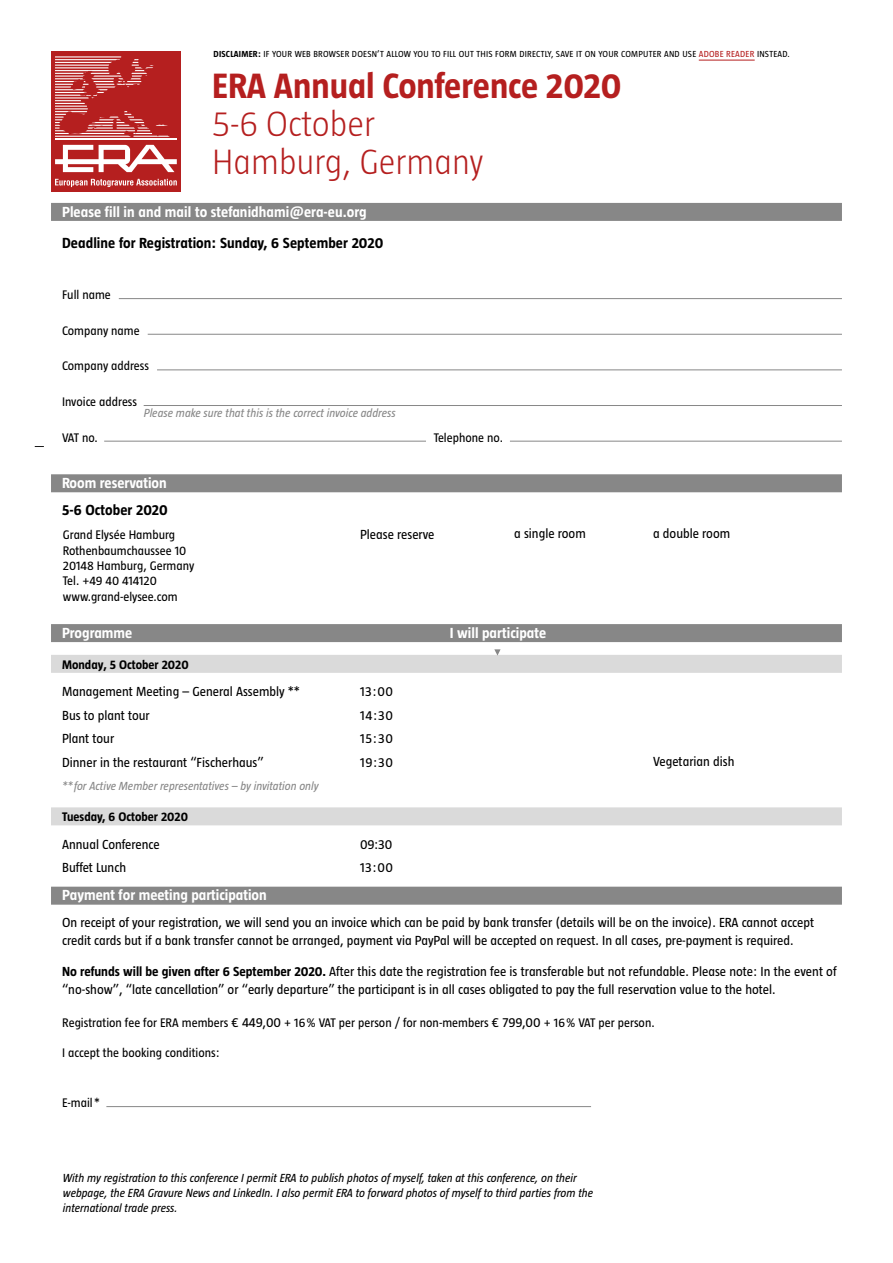
<style>
.page{position:relative;width:893px;height:1263px;background:#fff}
.page>*{position:absolute;margin:0;border:0;box-sizing:border-box;transform-origin:0 0}
.t1{font:300 36.15px/37.8px "Taz";color:#b51f1f}
.t2{font:700 36.15px "Taz";color:#b51f1f}
.t3{font:700 15px "Taz";color:#fff}
.t4{font:700 15px "Taz";letter-spacing:.005em;color:#000}
.t5{font:13.5px/18px "Taz";color:#000}
.t6{font:12.75px/15.3px "Taz";color:#000}
.t7{font:700 12.75px "Taz";color:#000}
.t8{font:italic 12px/15px "Taz";color:#000}
.t9{font:italic 12px "Taz";color:#878787}
.t10{font:9px "Taz";letter-spacing:.025em;color:#000}
.s1{font-weight:700}
.s2{color:#b51f1f}
.s3{font-size:13.5px}
</style>
<div class="page">
<div style="left:51px;top:203px;width:791px;height:18px;background:#878787"></div>
<div style="left:51px;top:474px;width:791px;height:18px;background:#878787"></div>
<div style="left:51px;top:624px;width:791px;height:18px;background:#878787"></div>
<div style="left:51px;top:655px;width:791px;height:18px;background:#dadada"></div>
<div style="left:51px;top:807px;width:791px;height:18px;background:#dadada"></div>
<div style="left:51px;top:887px;width:791px;height:18px;background:#878787"></div>
<hr style="left:119px;top:298px;width:723px;height:1px;background:#878787">
<hr style="left:148px;top:334px;width:694px;height:1px;background:#878787">
<hr style="left:157px;top:369px;width:685px;height:1px;background:#878787">
<hr style="left:144px;top:405px;width:698px;height:1px;background:#878787">
<hr style="left:104px;top:441px;width:322px;height:1px;background:#878787">
<hr style="left:510px;top:441px;width:332px;height:1px;background:#878787">
<hr style="left:106px;top:1106px;width:485px;height:1px;background:#878787">
<div style="left:51px;top:176px;width:129px;height:16px;background:#b51f1f"></div>
<svg style="left:55px;top:179px;width:122px;height:8px"></svg>
<div style="left:51px;top:51px;width:129px;height:127px;background:#b51f1f"></div>
<hr style="left:55px;top:56px;width:66px;height:1px;background:#fff">
<svg style="left:55px;top:59px;width:115px;height:78px"></svg>
<hr style="left:55px;top:138px;width:122px;height:2px;background:#fff">
<svg style="left:55px;top:145px;width:122px;height:27px"></svg>
<svg style="left:494px;top:649px;width:7px;height:6px"></svg>
<hr style="left:699px;top:60px;width:56px;height:1px;background:#b51f1f">
<p class="t10" style="left:213px;top:49px;width:578px"><span class="s1">DISCLAIMER:</span> IF YOUR WEB BROWSER DOESN’T ALLOW YOU TO FILL OUT THIS FORM DIRECTLY, SAVE IT ON YOUR COMPUTER AND USE <span class="s2">ADOBE READER</span> INSTEAD.</p>
<h1 class="t2" style="left:212px;top:67px;width:411px">ERA Annual Conference 2020</h1>
<h1 class="t1" style="left:212px;top:105px;width:273px">5-6 October<br>Hamburg, Germany</h1>
<p class="t3" style="left:62px;top:204px;width:306px">Please fill in and mail to stefanidhami@era-eu.org</p>
<p class="t4" style="left:62px;top:235px;width:323px">Deadline for Registration: Sunday, 6 September 2020</p>
<p class="t6" style="left:62px;top:287px;width:50px">Full name</p>
<p class="t6" style="left:62px;top:323px;width:79px">Company name</p>
<p class="t6" style="left:62px;top:358px;width:88px">Company address</p>
<p class="t6" style="left:62px;top:394px;width:77px">Invoice address</p>
<p class="t6" style="left:62px;top:430px;width:37px">VAT no.</p>
<p class="t6" style="left:434px;top:430px;width:71px">Telephone no.</p>
<p class="t3" style="left:62px;top:475px;width:106px">Room reservation</p>
<p class="t4" style="left:62px;top:502px;width:107px">5-6 October 2020</p>
<p class="t5" style="left:360px;top:525px;width:76px">Please reserve</p>
<p class="t9" style="left:144px;top:406px;width:253px">Please make sure that this is the correct invoice address</p>
<p class="t6" style="left:63px;top:527px;width:133px">Grand Elysée Hamburg<br>Rothenbaumchaussee 10<br>20148 Hamburg, Germany<br>Tel. +49 40 414120 www.grand-elysee.com</p>
<p class="t5" style="left:514px;top:524px;width:73px">a single room</p>
<p class="t5" style="left:653px;top:524px;width:79px">a double room</p>
<p class="t3" style="left:62px;top:625px;width:72px">Programme</p>
<p class="t3" style="left:450px;top:625px;width:98px">I will participate</p>
<p class="t7" style="left:62px;top:658px;width:128px">Monday, 5 October 2020</p>
<p class="t5" style="left:62px;top:683px;width:239px">Management Meeting – General Assembly **</p>
<p class="t5" style="left:360px;top:683px;width:35px">13:00</p>
<p class="t5" style="left:62px;top:706px;width:89px">Bus to plant tour</p>
<p class="t5" style="left:360px;top:706px;width:35px">14:30</p>
<p class="t5" style="left:62px;top:730px;width:54px">Plant tour</p>
<p class="t5" style="left:360px;top:730px;width:34px">15:30</p>
<p class="t5" style="left:62px;top:753px;width:203px">Dinner in the restaurant “Fischerhaus”</p>
<p class="t5" style="left:360px;top:753px;width:35px">19:30</p>
<p class="t9" style="left:62px;top:780px;width:258px">** for Active Member representatives – by invitation only</p>
<p class="t7" style="left:62px;top:810px;width:127px">Tuesday, 6 October 2020</p>
<p class="t5" style="left:62px;top:835px;width:99px">Annual Conference</p>
<p class="t5" style="left:360px;top:835px;width:34px">09:30</p>
<p class="t5" style="left:62px;top:859px;width:66px">Buffet Lunch</p>
<p class="t5" style="left:360px;top:859px;width:35px">13:00</p>
<p class="t3" style="left:62px;top:887px;width:206px">Payment for meeting participation</p>
<p class="t5" style="left:62px;top:913px;width:753px">On receipt of your registration, we will send you an invoice which can be paid by bank transfer (details will be on the invoice). ERA cannot accept credit cards but if a bank transfer cannot be arranged, payment via PayPal will be accepted on request. In all cases, pre-payment is required.</p>
<p class="t5" style="left:62px;top:962px;width:776px"><span class="s1">No refunds will be given after 6 September 2020.</span> After this date the registration fee is transferable but not refundable. Please note: In the event of “no-show”, “late cancellation” or “early departure” the participant is in all cases obligated to pay the full reservation value to the hotel.</p>
<p class="t6" style="left:62px;top:1015px;width:594px">Registration fee for ERA members <span class="s3">€ 449,00</span> + 16% VAT per person / for non-members <span class="s3">€ 799,00</span> + 16% VAT per person.</p>
<p class="t6" style="left:62px;top:1045px;width:159px">I accept the booking conditions:</p>
<p class="t6" style="left:62px;top:1095px;width:39px">E-mail *</p>
<p class="t5" style="left:653px;top:753px;width:83px">Vegetarian dish</p>
<p class="t8" style="left:63px;top:1170px;width:532px">With my registration to this conference I permit ERA to publish photos of myself, taken at this conference, on their webpage, the ERA Gravure News and LinkedIn. I also permit ERA to forward photos of myself to third parties from the international trade press.</p>
</div>
